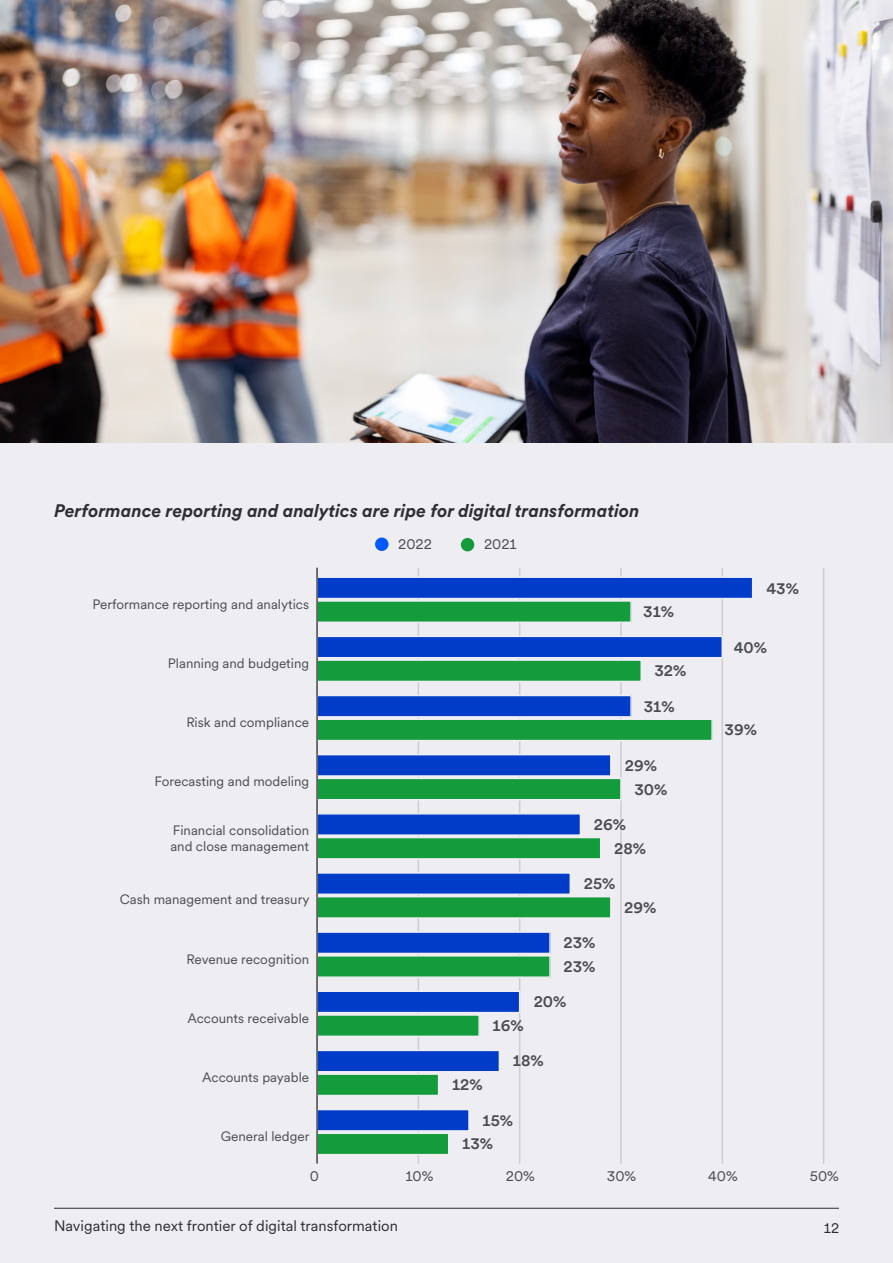
<style>
.page{position:relative;width:893px;height:1263px;background:#fff}
.page>*{position:absolute;margin:0;border:0;box-sizing:border-box;transform-origin:0 0}
.t1{font:italic 700 18px "U.S.Bank Circular";color:#2e2e32}
.t2{font:500 16.5px/23.7px "U.S.Bank Circular";color:#4c4c50}
.t3{font:15px "U.S.Bank Circular";color:#2e2e32}
.t4{font:15px "U.S.Bank Circular";color:#4c4c50}
.t5{font:13.5px/16.2px "U.S.Bank Circular";color:#4c4c50}
</style>
<div class="page">
<div style="left:0;top:440px;width:893px;height:823px;background:#eeeef2"></div>
<img style="left:0;top:0;width:893px;height:442px">
<hr style="left:418px;top:568px;width:1px;height:595px;background:#ccccd2">
<hr style="left:519px;top:568px;width:1px;height:595px;background:#ccccd2">
<hr style="left:620px;top:568px;width:2px;height:595px;background:#ccccd2">
<hr style="left:721px;top:568px;width:2px;height:595px;background:#ccccd2">
<hr style="left:823px;top:568px;width:1px;height:595px;background:#ccccd2">
<div style="left:375px;top:537px;width:13px;height:14px;background:#0058ff;border-radius:50%"></div>
<div style="left:461px;top:538px;width:13px;height:13px;background:#149b3c;border-radius:50%"></div>
<div style="left:317px;top:1109px;width:152px;height:22px;background:#003cc8"></div>
<div style="left:316px;top:1109px;width:154px;height:23px;border:1px solid #eeeef2"></div>
<div style="left:317px;top:1133px;width:132px;height:22px;background:#149b3c"></div>
<div style="left:316px;top:1132px;width:133px;height:23px;border:1px solid #eeeef2"></div>
<div style="left:317px;top:1050px;width:182px;height:22px;background:#003cc8"></div>
<div style="left:316px;top:1050px;width:184px;height:22px;border:1px solid #eeeef2"></div>
<div style="left:317px;top:1074px;width:122px;height:21px;background:#149b3c"></div>
<div style="left:316px;top:1073px;width:123px;height:23px;border:1px solid #eeeef2"></div>
<div style="left:317px;top:991px;width:203px;height:21px;background:#003cc8"></div>
<div style="left:316px;top:990px;width:204px;height:23px;border:1px solid #eeeef2"></div>
<div style="left:317px;top:1015px;width:162px;height:21px;background:#149b3c"></div>
<div style="left:316px;top:1014px;width:164px;height:23px;border:1px solid #eeeef2"></div>
<div style="left:317px;top:932px;width:233px;height:21px;background:#003cc8"></div>
<div style="left:316px;top:931px;width:235px;height:23px;border:1px solid #eeeef2"></div>
<div style="left:317px;top:956px;width:233px;height:21px;background:#149b3c"></div>
<div style="left:316px;top:955px;width:235px;height:23px;border:1px solid #eeeef2"></div>
<div style="left:317px;top:873px;width:253px;height:21px;background:#003cc8"></div>
<div style="left:316px;top:872px;width:255px;height:23px;border:1px solid #eeeef2"></div>
<div style="left:317px;top:897px;width:294px;height:21px;background:#149b3c"></div>
<div style="left:316px;top:896px;width:296px;height:23px;border:1px solid #eeeef2"></div>
<div style="left:317px;top:814px;width:263px;height:21px;background:#003cc8"></div>
<div style="left:316px;top:813px;width:265px;height:23px;border:1px solid #eeeef2"></div>
<div style="left:317px;top:837px;width:284px;height:22px;background:#149b3c"></div>
<div style="left:316px;top:837px;width:285px;height:23px;border:1px solid #eeeef2"></div>
<div style="left:317px;top:755px;width:294px;height:21px;background:#003cc8"></div>
<div style="left:316px;top:754px;width:296px;height:23px;border:1px solid #eeeef2"></div>
<div style="left:317px;top:778px;width:304px;height:22px;background:#149b3c"></div>
<div style="left:316px;top:778px;width:306px;height:22px;border:1px solid #eeeef2"></div>
<div style="left:317px;top:695px;width:314px;height:22px;background:#003cc8"></div>
<div style="left:316px;top:695px;width:316px;height:23px;border:1px solid #eeeef2"></div>
<div style="left:317px;top:719px;width:395px;height:22px;background:#149b3c"></div>
<div style="left:316px;top:718px;width:397px;height:23px;border:1px solid #eeeef2"></div>
<div style="left:317px;top:636px;width:405px;height:22px;background:#003cc8"></div>
<div style="left:316px;top:636px;width:407px;height:22px;border:1px solid #eeeef2"></div>
<div style="left:317px;top:660px;width:324px;height:21px;background:#149b3c"></div>
<div style="left:316px;top:659px;width:326px;height:23px;border:1px solid #eeeef2"></div>
<div style="left:317px;top:577px;width:436px;height:21px;background:#003cc8"></div>
<div style="left:316px;top:576px;width:437px;height:23px;border:1px solid #eeeef2"></div>
<div style="left:317px;top:601px;width:314px;height:21px;background:#149b3c"></div>
<div style="left:316px;top:600px;width:316px;height:23px;border:1px solid #eeeef2"></div>
<hr style="left:316px;top:568px;width:2px;height:595px;background:#4c4c50">
<hr style="left:54px;top:1208px;width:785px;height:1px;background:#2e2e32">
<h1 class="t1" style="left:54px;top:499px;width:587px">Performance reporting and analytics are ripe for digital transformation</h1>
<p class="t5" style="left:92px;top:595px;width:218px">Performance reporting and analytics</p>
<p class="t5" style="left:168px;top:654px;width:143px">Planning and budgeting</p>
<p class="t5" style="left:186px;top:713px;width:124px">Risk and compliance</p>
<p class="t5" style="left:154px;top:773px;width:156px">Forecasting and modeling</p>
<p class="t4" style="left:398px;top:534px;width:35px">2022</p>
<p class="t4" style="left:484px;top:534px;width:34px">2021</p>
<p class="t2" style="left:643px;top:599px;width:32px">31%</p>
<p class="t2" style="left:654px;top:658px;width:33px">32%</p>
<p class="t2" style="left:644px;top:693px;width:32px">31%</p>
<p class="t2" style="left:634px;top:752px;width:34px;text-indent:-10px">29%<br>30%</p>
<p class="t5" style="left:170px;top:821px;width:140px">Financial consolidation and close management</p>
<p class="t2" style="left:614px;top:811px;width:33px;text-indent:-20px">26%<br>28%</p>
<p class="t5" style="left:120px;top:891px;width:191px">Cash management and treasury</p>
<p class="t5" style="left:187px;top:950px;width:124px">Revenue recognition</p>
<p class="t5" style="left:187px;top:1009px;width:123px">Accounts receivable</p>
<p class="t5" style="left:202px;top:1068px;width:108px">Accounts payable</p>
<p class="t5" style="left:221px;top:1127px;width:90px">General ledger</p>
<p class="t2" style="left:584px;top:871px;width:33px">25%</p>
<p class="t2" style="left:564px;top:930px;width:33px">23%<br>23%</p>
<p class="t2" style="left:493px;top:1013px;width:33px">16%</p>
<p class="t2" style="left:534px;top:989px;width:34px">20%</p>
<p class="t2" style="left:452px;top:1072px;width:32px">12%</p>
<p class="t2" style="left:513px;top:1048px;width:32px">18%</p>
<p class="t2" style="left:462px;top:1107px;width:52px;text-indent:20px">15%<br>13%</p>
<p class="t2" style="left:624px;top:894px;width:34px">29%</p>
<p class="t2" style="left:766px;top:575px;width:34px">43%</p>
<p class="t2" style="left:734px;top:634px;width:35px">40%</p>
<p class="t2" style="left:725px;top:717px;width:34px">39%</p>
<p class="t4" style="left:310px;top:1166px;width:11px">0</p>
<p class="t4" style="left:405px;top:1166px;width:29px">10%</p>
<p class="t4" style="left:506px;top:1166px;width:31px">20%</p>
<p class="t4" style="left:607px;top:1166px;width:31px">30%</p>
<p class="t4" style="left:708px;top:1166px;width:31px">40%</p>
<p class="t4" style="left:810px;top:1166px;width:31px">50%</p>
<p class="t3" style="left:54px;top:1216px;width:345px">Navigating the next frontier of digital transformation</p>
<p class="t3" style="left:824px;top:1217px;width:17px">12</p>
</div>
